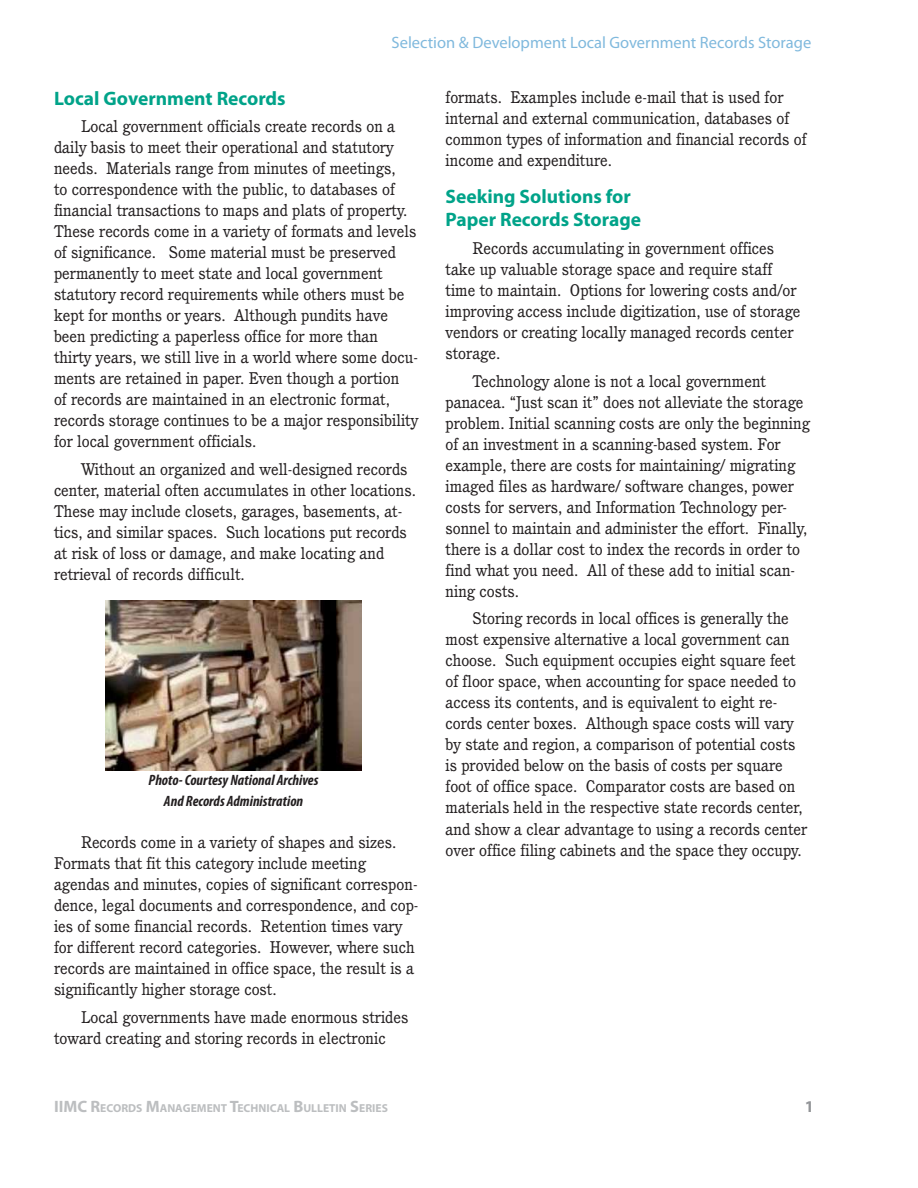
<style>
.page{position:relative;width:918px;height:1188px;background:#fff}
.page>*{position:absolute;margin:0;border:0;box-sizing:border-box;transform-origin:0 0}
.t1{font:700 19.5px/23.4px "Myriad Pro";color:#00a389}
.t2{font:16.5px/21px "Cushing";color:#231f20}
.t3{font:16.5px "Myriad Pro";color:#80b9dd}
.t4{font:700 16.5px "Myriad Pro";color:#939598}
.t5{font:italic 700 condensed 15px/21px "Myriad Pro";color:#231f20;text-align:center}
.t6{font:700 11.55px "Myriad Pro";color:#bcbec0}
.s1{font-size:16.5px}
</style>
<div class="page">
<img style="left:105px;top:601px;width:257px;height:169px">
<p class="t3" style="left:392px;top:33px;width:421px">Selection &amp; Development Local Government Records Storage</p>
<p class="t1" style="left:54px;top:86px;width:233px">Local Government Records</p>
<p class="t2" style="left:54px;top:116px;width:366px;text-indent:27px">Local government officials create records on a daily basis to meet their operational and statutory needs. Materials range from minutes of meetings,<br>to correspondence with the public, to databases of financial transactions to maps and plats of property.<br>These records come in a variety of formats and levels of significance. Some material must be preserved permanently to meet state and local government statutory record requirements while others must be kept for months or years. Although pundits have been predicting a paperless office for more than thirty years, we still live in a world where some docu&shy;ments are retained in paper. Even though a portion<br>of records are maintained in an electronic format, records storage continues to be a major responsibility for local government officials.</p>
<p class="t2" style="left:54px;top:459px;width:364px;text-indent:27px">Without an organized and well-designed records center, material often accumulates in other locations.<br>These may include closets, garages, basements, at&shy;tics, and similar spaces. Such locations put records at risk of loss or damage, and make locating and retrieval of records difficult.</p>
<p class="t5" style="left:149px;top:769px;width:171px">Photo- Courtesy National Archives<br>And Records Administration</p>
<p class="t2" style="left:54px;top:831px;width:366px;text-indent:27px">Records come in a variety of shapes and sizes.<br>Formats that fit this category include meeting agendas and minutes, copies of significant correspon&shy;dence, legal documents and correspondence, and cop&shy;ies of some financial records. Retention times vary for different record categories. However, where such records are maintained in office space, the result is a significantly higher storage cost.</p>
<p class="t2" style="left:54px;top:1006px;width:356px;text-indent:27px">Local governments have made enormous strides toward creating and storing records in electronic</p>
<p class="t2" style="left:446px;top:87px;width:363px">formats. Examples include e-mail that is used for internal and external communication, databases of common types of information and financial records of income and expenditure.</p>
<p class="t1" style="left:446px;top:184px;width:197px">Seeking Solutions for<br>Paper Records Storage</p>
<p class="t2" style="left:446px;top:237px;width:357px;text-indent:27px">Records accumulating in government offices take up valuable storage space and require staff time to maintain. Options for lowering costs and/or improving access include digitization, use of storage vendors or creating locally managed records center storage.</p>
<p class="t2" style="left:446px;top:370px;width:366px;text-indent:27px">Technology alone is not a local government panacea. “Just scan it” does not alleviate the storage problem. Initial scanning costs are only the beginning of an investment in a scanning-based system. For example, there are costs for maintaining/ migrating imaged files as hardware/ software changes, power costs for servers, and Information Technology per&shy;sonnel to maintain and administer the effort. Finally, there is a dollar cost to index the records in order to find what you need. All of these add to initial scan&shy;ning costs.</p>
<p class="t2" style="left:446px;top:608px;width:363px;text-indent:27px">Storing records in local offices is generally the most expensive alternative a local government can choose. Such equipment occupies eight square feet of floor space, when accounting for space needed to access its contents, and is equivalent to eight re&shy;cords center boxes. Although space costs will vary by state and region, a comparison of potential costs is provided below on the basis of costs per square foot of office space. Comparator costs are based on materials held in the respective state records center, and show a clear advantage to using a records center over office filing cabinets and the space they occupy.</p>
<p class="t6" style="left:54px;top:1101px;width:335px"><span class="s1">IIMC R</span>ECORDS <span class="s1">M</span>ANAGEMENT <span class="s1">T</span>ECHNICAL <span class="s1">B</span>ULLETIN <span class="s1">S</span>ERI ES</p>
<p class="t4" style="left:805px;top:1096px;width:11px">1</p>
</div>
